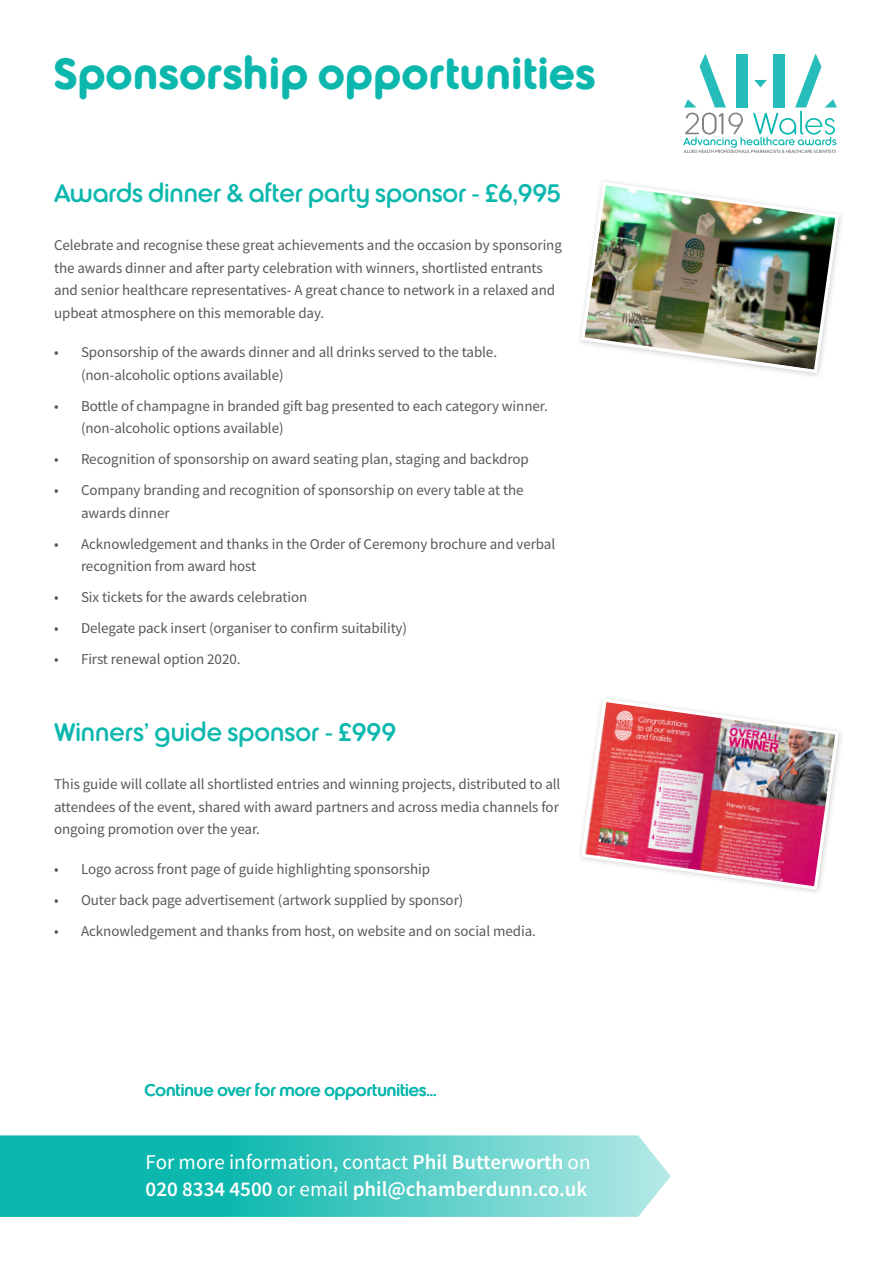
<style>
.page{position:relative;width:893px;height:1263px;background:#fff}
.page>*{position:absolute;margin:0;border:0;box-sizing:border-box;transform-origin:0 0}
.t1{font:700 46.5px "Betty";color:#0cb8ae}
.t2{font:500 27px "Betty";letter-spacing:-.005em;color:#0cb8ae}
.t3{font:600 21px/27px "Source Sans Pro";color:#fff}
.t4{font:500 18px "Betty";color:#0cb8ae}
.t5{font:15px/22.5px "Source Sans Pro";letter-spacing:-.005em;color:#57585a}
.s1{font-weight:400}
</style>
<div class="page">
<svg style="left:0;top:1135px;width:671px;height:82px;background:#47c9c1"></svg>
<img style="left:580px;top:181px;width:261px;height:194px">
<svg style="left:684px;top:54px;width:153px;height:100px"></svg>
<img style="left:580px;top:698px;width:261px;height:194px">
<p class="t1" style="left:54px;top:55px;width:543px">Sponsorship opportunities</p>
<p class="t2" style="left:54px;top:182px;width:508px">Awards dinner &amp; after party sponsor - £6,995</p>
<p class="t5" style="left:54px;top:234px;width:509px">Celebrate and recognise these great achievements and the occasion by sponsoring the awards dinner and after party celebration with winners, shortlisted entrants and senior healthcare representatives- A great chance to network in a relaxed and upbeat atmosphere on this memorable day.</p>
<p class="t5" style="left:81px;top:341px;width:418px;text-indent:-27px">• Sponsorship of the awards dinner and all drinks served to the table. (non-alcoholic options available)</p>
<p class="t5" style="left:81px;top:394px;width:468px;text-indent:-27px">• Bottle of champagne in branded gift bag presented to each category winner. (non-alcoholic options available)</p>
<p class="t5" style="left:54px;top:448px;width:476px">• Recognition of sponsorship on award seating plan, staging and backdrop</p>
<p class="t5" style="left:81px;top:479px;width:444px;text-indent:-27px">• Company branding and recognition of sponsorship on every table at the awards dinner</p>
<p class="t5" style="left:81px;top:532px;width:476px;text-indent:-27px">• Acknowledgement and thanks in the Order of Ceremony brochure and verbal recognition from award host</p>
<p class="t5" style="left:54px;top:586px;width:255px">• Six tickets for the awards celebration</p>
<p class="t5" style="left:54px;top:617px;width:355px">• Delegate pack insert (organiser to confirm suitability)</p>
<p class="t5" style="left:54px;top:648px;width:188px">• First renewal option 2020.</p>
<p class="t2" style="left:54px;top:721px;width:344px">Winners’ guide sponsor - £999</p>
<p class="t5" style="left:54px;top:773px;width:508px;text-align:justify">This guide will collate all shortlisted entries and winning projects, distributed to all attendees of the event, shared with award partners and across media channels for ongoing promotion over the year.</p>
<p class="t5" style="left:54px;top:857px;width:378px">• Logo across front page of guide highlighting sponsorship</p>
<p class="t5" style="left:54px;top:888px;width:411px">• Outer back page advertisement (artwork supplied by sponsor)</p>
<p class="t5" style="left:54px;top:919px;width:483px">• Acknowledgement and thanks from host, on website and on social media.</p>
<p class="t4" style="left:145px;top:1083px;width:294px">Continue over for more opportunities...</p>
<p class="t3" style="left:146px;top:1148px;width:446px"><span class="s1">For more information, contact</span> Phil Butterworth <span class="s1">on<br></span>020 8334 4500 <span class="s1">or email</span> phil@chamberdunn.co.uk</p>
</div>
